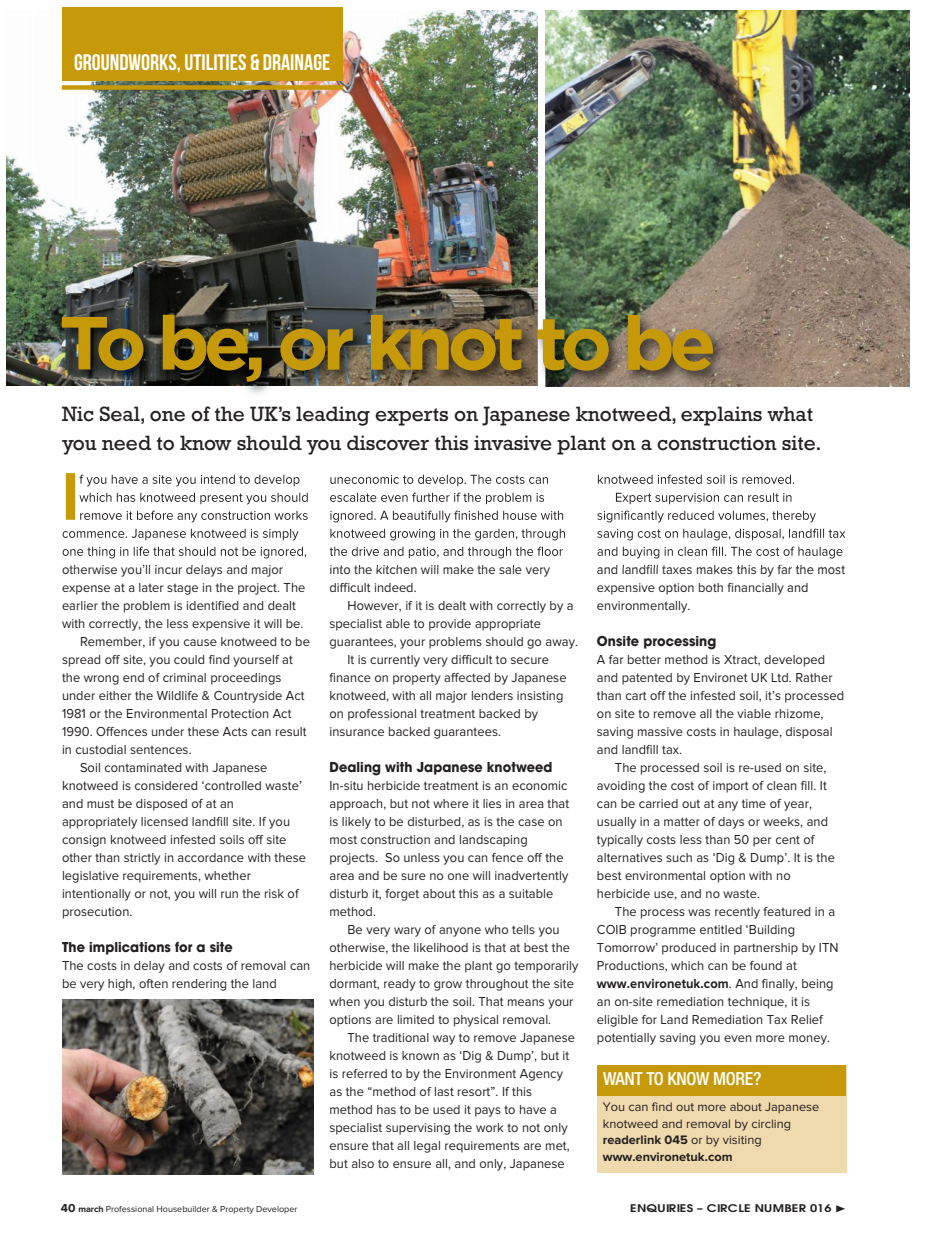
<style>
.page{position:relative;width:928px;height:1257px;background:#fff}
.page>*{position:absolute;margin:0;border:0;box-sizing:border-box;transform-origin:0 0}
.t1{font:700 75px "Gotham";letter-spacing:-.08em;color:#c69908}
.t2{font:22.5px "Bebas Neue";color:#fff}
.t3{font:21px/28.5px "Rockwell";color:#231f20}
.t4{font:500 condensed 18px "Helvetica Neue";letter-spacing:-.02em;color:#fff}
.t5{font:13.5px/18px "Proxima Nova";letter-spacing:.005em;color:#231f20;scale:.95 1}
.t6{font:700 13.5px "Avant Garde";letter-spacing:.005em;color:#231f20;scale:.95 1}
.t7{font:12.75px/16.5px "Proxima Nova";color:#231f20}
.t8{font:600 10.5px "Avant Garde";letter-spacing:.025em;color:#231f20;scale:1.2 1}
.t9{font:9px "Proxima Nova";color:#231f20}
.s1{font-weight:700;font-size:12px}
.s2{font-weight:700}
.s3{font-family:"European Pi Four";font-weight:400;font-size:9px}
</style>
<div class="page">
<img style="left:7px;top:10px;width:530px;height:376px">
<div style="left:62px;top:7px;width:280px;height:74px;background:#c69908"></div>
<div style="left:62px;top:85px;width:281px;height:5px;background:#c69908"></div>
<div style="left:597px;top:1065px;width:249px;height:108px;background:#efdaae"></div>
<div style="left:597px;top:1065px;width:249px;height:30px;background:#c69908"></div>
<img style="left:545px;top:11px;width:364px;height:376px">
<img style="left:49px;top:297px;width:797px;height:271px">
<img style="left:50px;top:297px;width:487px;height:89px">
<img style="left:66px;top:473px;width:9px;height:46px">
<img style="left:79px;top:474px;width:116px;height:12px">
<img style="left:79px;top:493px;width:127px;height:9px">
<img style="left:80px;top:510px;width:110px;height:10px">
<img style="left:63px;top:529px;width:102px;height:11px">
<img style="left:63px;top:546px;width:107px;height:12px">
<img style="left:63px;top:564px;width:114px;height:3px">
<img style="left:330px;top:475px;width:115px;height:9px">
<img style="left:330px;top:492px;width:101px;height:10px">
<img style="left:330px;top:510px;width:102px;height:12px">
<img style="left:330px;top:529px;width:118px;height:11px">
<img style="left:329px;top:547px;width:105px;height:11px">
<img style="left:330px;top:565px;width:122px;height:2px">
<img style="left:597px;top:474px;width:104px;height:10px">
<img style="left:616px;top:493px;width:113px;height:11px">
<img style="left:597px;top:510px;width:88px;height:12px">
<img style="left:597px;top:529px;width:105px;height:11px">
<img style="left:597px;top:547px;width:102px;height:11px">
<img style="left:597px;top:564px;width:94px;height:4px">
<img style="left:545px;top:297px;width:331px;height:90px">
<img style="left:62px;top:999px;width:251px;height:174px">
<h2 class="t2" style="left:74px;top:49px;width:258px">GROUNDWORKS, UTILITIES &amp; DRAINAGE</h2>
<h1 class="t1" style="left:59px;top:315px;width:658px">To be, or knot to be</h1>
<h3 class="t3" style="left:62px;top:402px;width:761px">Nic Seal, one of the UK’s leading experts on Japanese knotweed, explains what you need to know should you discover this invasive plant on a construction site.</h3>
<p class="t5" style="left:62px;top:561px;width:234px">otherwise you’ll incur delays and major</p>
<p class="t5" style="left:62px;top:579px;width:258px">expense at a later stage in the project. The</p>
<p class="t5" style="left:62px;top:597px;width:248px">earlier the problem is identified and dealt</p>
<p class="t5" style="left:62px;top:615px;width:256px">with correctly, the less expensive it will be.</p>
<p class="t5" style="left:80px;top:633px;width:243px">Remember, if you cause knotweed to be</p>
<p class="t5" style="left:62px;top:651px;width:244px">spread off site, you could find yourself at</p>
<p class="t5" style="left:62px;top:669px;width:232px">the wrong end of criminal proceedings</p>
<p class="t5" style="left:62px;top:687px;width:257px">under either the Wildlife &amp; Countryside Act</p>
<p class="t5" style="left:62px;top:705px;width:243px">1981 or the Environmental Protection Act</p>
<p class="t5" style="left:62px;top:723px;width:259px">1990. Offences under these Acts can result</p>
<p class="t5" style="left:62px;top:741px;width:138px">in custodial sentences.</p>
<p class="t5" style="left:80px;top:759px;width:199px">Soil contaminated with Japanese</p>
<p class="t5" style="left:62px;top:777px;width:254px">knotweed is considered ‘controlled waste’</p>
<p class="t5" style="left:62px;top:795px;width:182px">and must be disposed of at an</p>
<p class="t5" style="left:62px;top:813px;width:241px">appropriately licensed landfill site. If you</p>
<p class="t5" style="left:62px;top:831px;width:238px">consign knotweed infested soils off site</p>
<p class="t5" style="left:62px;top:849px;width:258px">other than strictly in accordance with these</p>
<p class="t5" style="left:62px;top:867px;width:200px">legislative requirements, whether</p>
<p class="t5" style="left:62px;top:885px;width:250px">intentionally or not, you will run the risk of</p>
<p class="t5" style="left:62px;top:903px;width:76px">prosecution.</p>
<p class="t6" style="left:62px;top:941px;width:181px">The implications for a site</p>
<p class="t5" style="left:62px;top:957px;width:263px">The costs in delay and costs of removal can be very high, often rendering the land</p>
<p class="t9" style="left:61px;top:1206px;width:238px"><span class="s1">40</span> <span class="s2">march</span> Professional Housebuilder &amp; Property Developer</p>
<p class="t5" style="left:329px;top:561px;width:233px">into the kitchen will make the sale very difficult indeed.</p>
<p class="t5" style="left:347px;top:597px;width:239px">However, if it is dealt with correctly by a</p>
<p class="t5" style="left:329px;top:615px;width:224px">specialist able to provide appropriate</p>
<p class="t5" style="left:329px;top:633px;width:263px">guarantees, your problems should go away.</p>
<p class="t5" style="left:347px;top:651px;width:214px">It is currently very difficult to secure</p>
<p class="t5" style="left:329px;top:669px;width:251px">finance on property affected by Japanese</p>
<p class="t5" style="left:329px;top:687px;width:248px">knotweed, with all major lenders insisting</p>
<p class="t5" style="left:329px;top:705px;width:221px">on professional treatment backed by</p>
<p class="t5" style="left:329px;top:723px;width:182px">insurance backed guarantees.</p>
<p class="t6" style="left:329px;top:761px;width:236px">Dealing with Japanese knotweed</p>
<p class="t5" style="left:329px;top:777px;width:254px">In-situ herbicide treatment is an economic approach, but not where it lies in area that is likely to be disturbed, as is the case on most construction and landscaping projects. So unless you can fence off the area and be sure no one will inadvertently disturb it, forget about this as a suitable method.</p>
<p class="t5" style="left:329px;top:921px;width:263px;text-indent:18px">Be very wary of anyone who tells you otherwise, the likelihood is that at best the herbicide will make the plant go temporarily dormant, ready to grow throughout the site when you disturb the soil. That means your options are limited to physical removal.</p>
<p class="t5" style="left:329px;top:1029px;width:260px;text-indent:18px">The traditional way to remove Japanese knotweed is known as ‘Dig &amp; Dump’, but it is referred to by the Environment Agency as the “method of last resort”. If this method has to be used it pays to have a specialist supervising the work to not only ensure that all legal requirements are met, but also to ensure all, and only, Japanese</p>
<p class="t5" style="left:597px;top:561px;width:263px">and landfill taxes makes this by far the most expensive option both financially and environmentally.</p>
<p class="t6" style="left:597px;top:635px;width:127px">Onsite processing</p>
<p class="t5" style="left:597px;top:651px;width:262px">A far better method is Xtract, developed and patented by Environet UK Ltd. Rather than cart off the infested soil, it’s processed on site to remove all the viable rhizome, saving massive costs in haulage, disposal and landfill tax.</p>
<p class="t5" style="left:597px;top:759px;width:252px;text-indent:18px">The processed soil is re-used on site, avoiding the cost of import of clean fill. It can be carried out at any time of year, usually in a matter of days or weeks, and typically costs less than 50 per cent of alternatives such as ‘Dig &amp; Dump’. It is the best environmental option with no herbicide use, and no waste.</p>
<p class="t5" style="left:597px;top:903px;width:256px;text-indent:18px">The process was recently featured in a COIB programme entitled ‘Building Tomorrow’ produced in partnership by ITN Productions, which can be found at <span class="s2">www.environetuk.com</span>. And finally, being an on-site remediation technique, it is eligible for Land Remediation Tax Relief potentially saving you even more money.</p>
<h3 class="t4" style="left:603px;top:1072px;width:160px">WANT TO KNOW MORE?</h3>
<p class="t7" style="left:602px;top:1100px;width:218px">You can find out more about Japanese knotweed and removal by circling <span class="s2">readerlink 045</span> or by visiting <span class="s2">www.environetuk.com</span></p>
<p class="t8" style="left:630px;top:1203px;width:182px">ENQUIRIES – CIRCLE NUMBER 016 <span class="s3">-</span></p>
</div>
